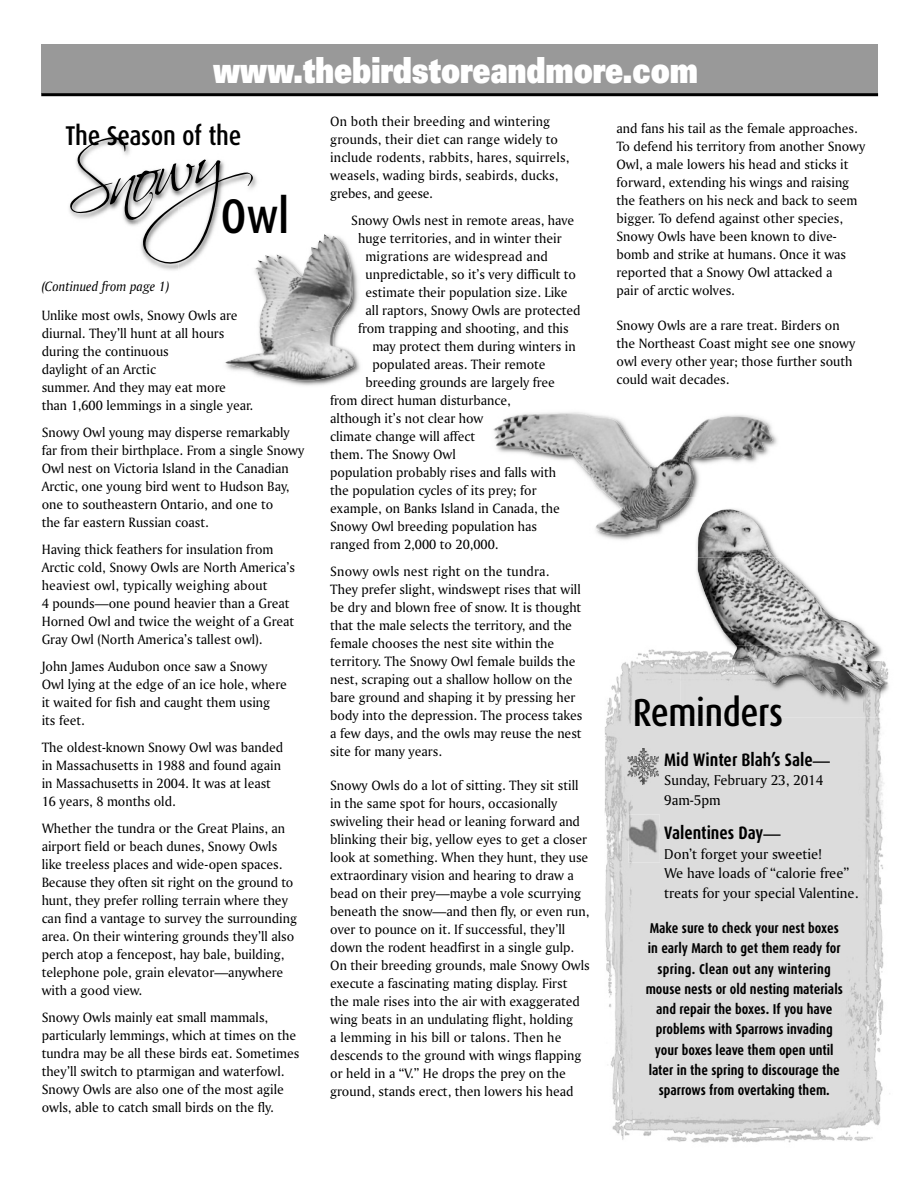
<style>
.page{position:relative;width:918px;height:1188px;background:#fff}
.page>*{position:absolute;margin:0;border:0;box-sizing:border-box;transform-origin:0 0}
.t1{font:79.5px "Scriptina";color:#000}
.t2{font:500 48.75px "Dax Condensed";color:#000}
.t3{font:500 39px "Dax Condensed";letter-spacing:-.01em;color:#000}
.t4{font:900 36px "Univers";color:#fff;scale:.8 1}
.t5{font:500 27.15px "Dax Condensed";letter-spacing:-.01em;color:#000}
.t6{font:700 18px "Dax Condensed";color:#000}
.t7{font:15px/19.5px "Amerigo BT Roman A";color:#000}
.t8{font:14.25px/18px "Amerigo BT Roman A";color:#000}
.t9{font:700 14.25px/20.2px "Dax Condensed";color:#000;text-align:center}
.t10{font:14.25px "Amerigo BT Italic A";color:#000}
.s1{font-family:"Amerigo BT Bold A";font-weight:400;font-size:17.25px}
</style>
<div class="page">
<img style="left:605px;top:649px;width:285px;height:494px">
<img style="left:493px;top:412px;width:280px;height:123px">
<img style="left:696px;top:557px;width:2px;height:20px">
<img style="left:680px;top:649px;width:210px;height:69px">
<img style="left:680px;top:497px;width:98px;height:60px">
<svg style="left:680px;top:497px;width:10px;height:13px"></svg>
<img style="left:698px;top:557px;width:176px;height:89px">
<img style="left:732px;top:646px;width:151px;height:53px">
<img style="left:698px;top:509px;width:77px;height:48px">
<img style="left:41px;top:96px;width:428px;height:290px">
<img style="left:179px;top:207px;width:232px;height:156px">
<img style="left:253px;top:234px;width:100px;height:109px">
<img style="left:628px;top:815px;width:32px;height:48px">
<img style="left:627px;top:749px;width:32px;height:36px">
<div style="left:41px;top:44px;width:837px;height:49px;background:#999"></div>
<hr style="left:41px;top:93px;width:837px;height:3px;background:#000">
<h3 class="t4" style="left:213px;top:57px;width:608px">www.thebirdstoreandmore.com</h3>
<h3 class="t5" style="left:66px;top:121px;width:177px">The Season of the</h3>
<h1 class="t1" style="left:52px;top:144px;width:162px;rotate:-13deg">Snowy</h1>
<h2 class="t2" style="left:221px;top:189px;width:70px">Owl</h2>
<p class="t10" style="left:41px;top:281px;width:130px">(Continued from page 1)</p>
<p class="t8" style="left:42px;top:308px;width:213px">Unlike most owls, Snowy Owls are diurnal. They’ll hunt at all hours during the continuous<br>daylight of an Arctic<br>summer. And they may eat more than 1,600 lemmings in a single year.</p>
<p class="t8" style="left:42px;top:425px;width:264px">Snowy Owl young may disperse remarkably far from their birthplace. From a single Snowy Owl nest on Victoria Island in the Canadian Arctic, one young bird went to Hudson Bay, one to southeastern Ontario, and one to<br>the far eastern Russian coast.</p>
<p class="t8" style="left:42px;top:542px;width:255px">Having thick feathers for insulation from Arctic cold, Snowy Owls are North America’s heaviest owl, typically weighing about<br>4 pounds—one pound heavier than a Great Horned Owl and twice the weight of a Great Gray Owl (North America’s tallest owl).</p>
<p class="t8" style="left:42px;top:659px;width:247px">John James Audubon once saw a Snowy<br>Owl lying at the edge of an ice hole, where it waited for fish and caught them using its feet.</p>
<p class="t8" style="left:42px;top:740px;width:243px">The oldest-known Snowy Owl was banded in Massachusetts in 1988 and found again in Massachusetts in 2004. It was at least 16 years, 8 months old.</p>
<p class="t8" style="left:42px;top:821px;width:257px">Whether the tundra or the Great Plains, an airport field or beach dunes, Snowy Owls like treeless places and wide-open spaces.<br>Because they often sit right on the ground to hunt, they prefer rolling terrain where they can find a vantage to survey the surrounding area. On their wintering grounds they’ll also perch atop a fencepost, hay bale, building, telephone pole, grain elevator—anywhere with a good view.</p>
<p class="t8" style="left:42px;top:1010px;width:259px">Snowy Owls mainly eat small mammals, particularly lemmings, which at times on the tundra may be all these birds eat. Sometimes they’ll switch to ptarmigan and waterfowl.<br>Snowy Owls are also one of the most agile owls, able to catch small birds on the fly.</p>
<p class="t8" style="left:330px;top:113px;width:241px">On both their breeding and wintering grounds, their diet can range widely to include rodents, rabbits, hares, squirrels, weasels, wading birds, seabirds, ducks, grebes, and geese.</p>
<p class="t8" style="left:351px;top:212px;width:225px">Snowy Owls nest in remote areas, have</p>
<p class="t8" style="left:358px;top:230px;width:205px">huge territories, and in winter their</p>
<p class="t8" style="left:366px;top:248px;width:184px">migrations are widespread and</p>
<p class="t8" style="left:366px;top:266px;width:212px">unpredictable, so it’s very difficult to</p>
<p class="t8" style="left:366px;top:284px;width:204px">estimate their population size. Like</p>
<p class="t8" style="left:366px;top:302px;width:217px">all raptors, Snowy Owls are protected</p>
<p class="t8" style="left:358px;top:320px;width:212px">from trapping and shooting, and this</p>
<p class="t8" style="left:372px;top:338px;width:205px">may protect them during winters in</p>
<p class="t8" style="left:372px;top:356px;width:175px">populated areas. Their remote</p>
<p class="t8" style="left:366px;top:374px;width:191px">breeding grounds are largely free</p>
<p class="t8" style="left:330px;top:392px;width:182px">from direct human disturbance,</p>
<p class="t8" style="left:330px;top:410px;width:155px">although it’s not clear how</p>
<p class="t8" style="left:330px;top:428px;width:147px">climate change will affect</p>
<p class="t8" style="left:330px;top:446px;width:127px">them. The Snowy Owl</p>
<p class="t8" style="left:330px;top:464px;width:227px">population probably rises and falls with</p>
<p class="t8" style="left:330px;top:482px;width:208px">the population cycles of its prey; for</p>
<p class="t8" style="left:330px;top:500px;width:231px">example, on Banks Island in Canada, the</p>
<p class="t8" style="left:330px;top:518px;width:208px">Snowy Owl breeding population has</p>
<p class="t8" style="left:330px;top:536px;width:170px">ranged from 2,000 to 20,000.</p>
<p class="t8" style="left:330px;top:563px;width:254px">Snowy owls nest right on the tundra.<br>They prefer slight, windswept rises that will be dry and blown free of snow. It is thought that the male selects the territory, and the female chooses the nest site within the territory. The Snowy Owl female builds the nest, scraping out a shallow hollow on the bare ground and shaping it by pressing her body into the depression. The process takes a few days, and the owls may reuse the nest site for many years.</p>
<p class="t8" style="left:330px;top:778px;width:261px">Snowy Owls do a lot of sitting. They sit still in the same spot for hours, occasionally swiveling their head or leaning forward and blinking their big, yellow eyes to get a closer look at something. When they hunt, they use extraordinary vision and hearing to draw a bead on their prey—maybe a vole scurrying beneath the snow—and then fly, or even run, over to pounce on it. If successful, they’ll down the rodent headfirst in a single gulp.<br>On their breeding grounds, male Snowy Owls execute a fascinating mating display. First<br>the male rises into the air with exaggerated wing beats in an undulating flight, holding<br>a lemming in his bill or talons. Then he descends to the ground with wings flapping or held in a “V.” He drops the prey on the ground, stands erect, then lowers his head</p>
<p class="t8" style="left:617px;top:121px;width:250px">and fans his tail as the female approaches.<br>To defend his territory from another Snowy Owl, a male lowers his head and sticks it forward, extending his wings and raising the feathers on his neck and back to seem bigger. To defend against other species, Snowy Owls have been known to dive&shy;bomb and strike at humans. Once it was reported that a Snowy Owl attacked a<br>pair of arctic wolves.</p>
<p class="t8" style="left:617px;top:317px;width:240px">Snowy Owls are a rare treat. Birders on the Northeast Coast might see one snowy owl every other year; those further south could wait decades.</p>
<h3 class="t3" style="left:633px;top:691px;width:152px">Reminders</h3>
<p class="t6" style="left:664px;top:750px;width:167px">Mid Winter Blah’s Sale<span class="s1">—</span></p>
<p class="t7" style="left:664px;top:772px;width:160px">Sunday, February 23, 2014<br>9am-5pm</p>
<p class="t6" style="left:664px;top:823px;width:118px">Valentines Day<span class="s1">—</span></p>
<p class="t7" style="left:664px;top:845px;width:196px">Don’t forget your sweetie!<br>We have loads of “calorie free” treats for your special Valentine.</p>
<p class="t9" style="left:646px;top:918px;width:199px">Make sure to check your nest boxes in early March to get them ready for spring. Clean out any wintering mouse nests or old nesting materials and repair the boxes. If you have problems with Sparrows invading your boxes leave them open until later in the spring to discourage the sparrows from overtaking them.</p>
</div>
